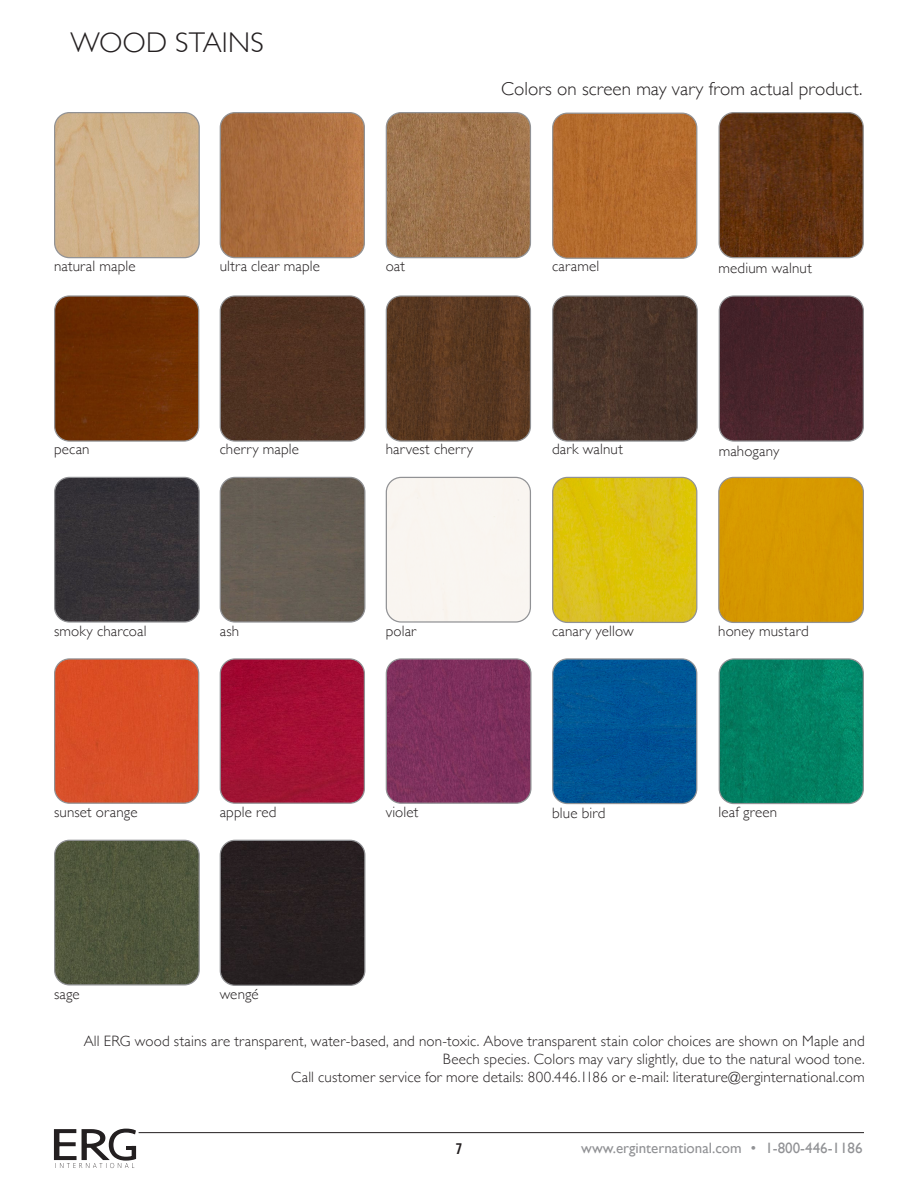
<style>
.page{position:relative;width:918px;height:1188px;background:#fff}
.page>*{position:absolute;margin:0;border:0;box-sizing:border-box;transform-origin:0 0}
.t1{font:300 28.5px "Gill Sans";letter-spacing:.005em;color:#231f20}
.t2{font:300 18.9px "Gill Sans";letter-spacing:.005em;color:#231f20}
.t3{font:300 15px/18px "Gill Sans";letter-spacing:.01em;color:#231f20;text-align:right}
.t4{font:15px "Gill Sans";color:#919295}
.t5{font:600 15px "URWDIN Semi Cond";color:#231f20}
</style>
<div class="page">
<div style="left:56px;top:477px;width:142px;height:144px;background:#363236"></div>
<div style="left:54px;top:477px;width:146px;height:146px;border:1px solid #919295;border-radius:15px"></div>
<div style="left:220px;top:477px;width:145px;height:144px;background:#655d53"></div>
<div style="left:220px;top:477px;width:145px;height:146px;border:1px solid #919295;border-radius:15px"></div>
<div style="left:220px;top:840px;width:145px;height:144px;background:#271f21"></div>
<div style="left:220px;top:840px;width:145px;height:146px;border:1px solid #919295;border-radius:15px"></div>
<img style="left:56px;top:114px;width:142px;height:144px">
<div style="left:54px;top:112px;width:146px;height:146px;border:1px solid #919295;border-radius:15px"></div>
<img style="left:56px;top:297px;width:143px;height:143px">
<div style="left:54px;top:295px;width:145px;height:147px;border:1px solid #919295;border-radius:15px"></div>
<img style="left:554px;top:297px;width:142px;height:143px">
<div style="left:552px;top:295px;width:146px;height:147px;border:1px solid #919295;border-radius:15px"></div>
<img style="left:554px;top:113px;width:143px;height:144px">
<div style="left:552px;top:113px;width:145px;height:146px;border:1px solid #919295;border-radius:15px"></div>
<img style="left:719px;top:113px;width:143px;height:145px">
<div style="left:719px;top:112px;width:145px;height:146px;border:1px solid #919295;border-radius:15px"></div>
<div style="left:719px;top:297px;width:143px;height:143px;background:#48232b"></div>
<div style="left:719px;top:295px;width:145px;height:147px;border:1px solid #919295;border-radius:15px"></div>
<img style="left:386px;top:297px;width:143px;height:143px">
<div style="left:386px;top:295px;width:145px;height:147px;border:1px solid #919295;border-radius:15px"></div>
<div style="left:56px;top:660px;width:143px;height:142px;background:#d94e27"></div>
<div style="left:54px;top:658px;width:145px;height:146px;border:1px solid #919295;border-radius:15px"></div>
<img style="left:386px;top:660px;width:144px;height:142px">
<div style="left:386px;top:658px;width:146px;height:146px;border:1px solid #919295;border-radius:15px"></div>
<img style="left:56px;top:840px;width:142px;height:144px">
<div style="left:54px;top:840px;width:146px;height:146px;border:1px solid #919295;border-radius:15px"></div>
<div style="left:720px;top:477px;width:142px;height:144px;background:#d69800"></div>
<div style="left:718px;top:477px;width:146px;height:146px;border:1px solid #919295;border-radius:15px"></div>
<img style="left:719px;top:660px;width:143px;height:144px">
<div style="left:719px;top:658px;width:145px;height:146px;border:1px solid #919295;border-radius:15px"></div>
<img style="left:220px;top:660px;width:143px;height:142px">
<div style="left:220px;top:658px;width:145px;height:146px;border:1px solid #919295;border-radius:15px"></div>
<img style="left:554px;top:660px;width:143px;height:144px">
<div style="left:552px;top:658px;width:145px;height:146px;border:1px solid #919295;border-radius:15px"></div>
<div style="left:386px;top:477px;width:145px;height:146px;border:1px solid #919295;border-radius:15px"></div>
<img style="left:554px;top:477px;width:143px;height:145px">
<div style="left:552px;top:477px;width:145px;height:146px;border:1px solid #919295;border-radius:15px"></div>
<div style="left:220px;top:297px;width:145px;height:143px;background:#4f3121"></div>
<div style="left:220px;top:295px;width:145px;height:147px;border:1px solid #919295;border-radius:15px"></div>
<img style="left:220px;top:114px;width:143px;height:144px">
<div style="left:220px;top:112px;width:145px;height:146px;border:1px solid #919295;border-radius:15px"></div>
<img style="left:386px;top:114px;width:143px;height:144px">
<div style="left:386px;top:112px;width:145px;height:146px;border:1px solid #919295;border-radius:15px"></div>
<hr style="left:139px;top:1132px;width:725px;height:1px;background:#231f20">
<svg style="left:53px;top:1128px;width:84px;height:40px"></svg>
<p class="t1" style="left:70px;top:20px;width:195px">WOOD STAINS</p>
<p class="t3" style="left:54px;top:256px;width:83px">natural maple</p>
<p class="t3" style="left:220px;top:256px;width:102px">ultra clear maple</p>
<p class="t3" style="left:386px;top:256px;width:21px">oat</p>
<p class="t2" style="left:501px;top:74px;width:363px">Colors on screen may vary from actual product.</p>
<p class="t3" style="left:552px;top:257px;width:49px">caramel</p>
<p class="t3" style="left:719px;top:259px;width:95px">medium walnut</p>
<p class="t3" style="left:386px;top:440px;width:89px">harvest cherry</p>
<p class="t3" style="left:719px;top:441px;width:62px">mahogany</p>
<p class="t3" style="left:54px;top:440px;width:37px">pecan</p>
<p class="t3" style="left:552px;top:440px;width:72px">dark walnut</p>
<p class="t3" style="left:220px;top:440px;width:81px">cherry maple</p>
<p class="t3" style="left:54px;top:622px;width:94px">smoky charcoal</p>
<p class="t3" style="left:220px;top:622px;width:21px">ash</p>
<p class="t3" style="left:386px;top:621px;width:32px">polar</p>
<p class="t3" style="left:552px;top:621px;width:83px">canary yellow</p>
<p class="t3" style="left:718px;top:621px;width:92px">honey mustard</p>
<p class="t3" style="left:54px;top:803px;width:85px">sunset orange</p>
<p class="t3" style="left:386px;top:803px;width:34px">violet</p>
<p class="t3" style="left:220px;top:803px;width:58px">apple red</p>
<p class="t3" style="left:552px;top:803px;width:55px">blue bird</p>
<p class="t3" style="left:719px;top:803px;width:60px">leaf green</p>
<p class="t3" style="left:54px;top:984px;width:27px">sage</p>
<p class="t3" style="left:220px;top:985px;width:41px">wengé</p>
<p class="t3" style="left:84px;top:1031px;width:782px">All ERG wood stains are transparent, water-based, and non-toxic. Above transparent stain color choices are shown on Maple and<br>Beech species. Colors may vary slightly, due to the natural wood tone.</p>
<p class="t3" style="left:291px;top:1067px;width:575px">Call customer service for more details: 800.446.1186 or e-mail: literature@erginternational.com</p>
<p class="t5" style="left:455px;top:1138px;width:9px">7</p>
<p class="t4" style="left:581px;top:1139px;width:283px">www.erginternational.com • 1-800-446-1186</p>
</div>
